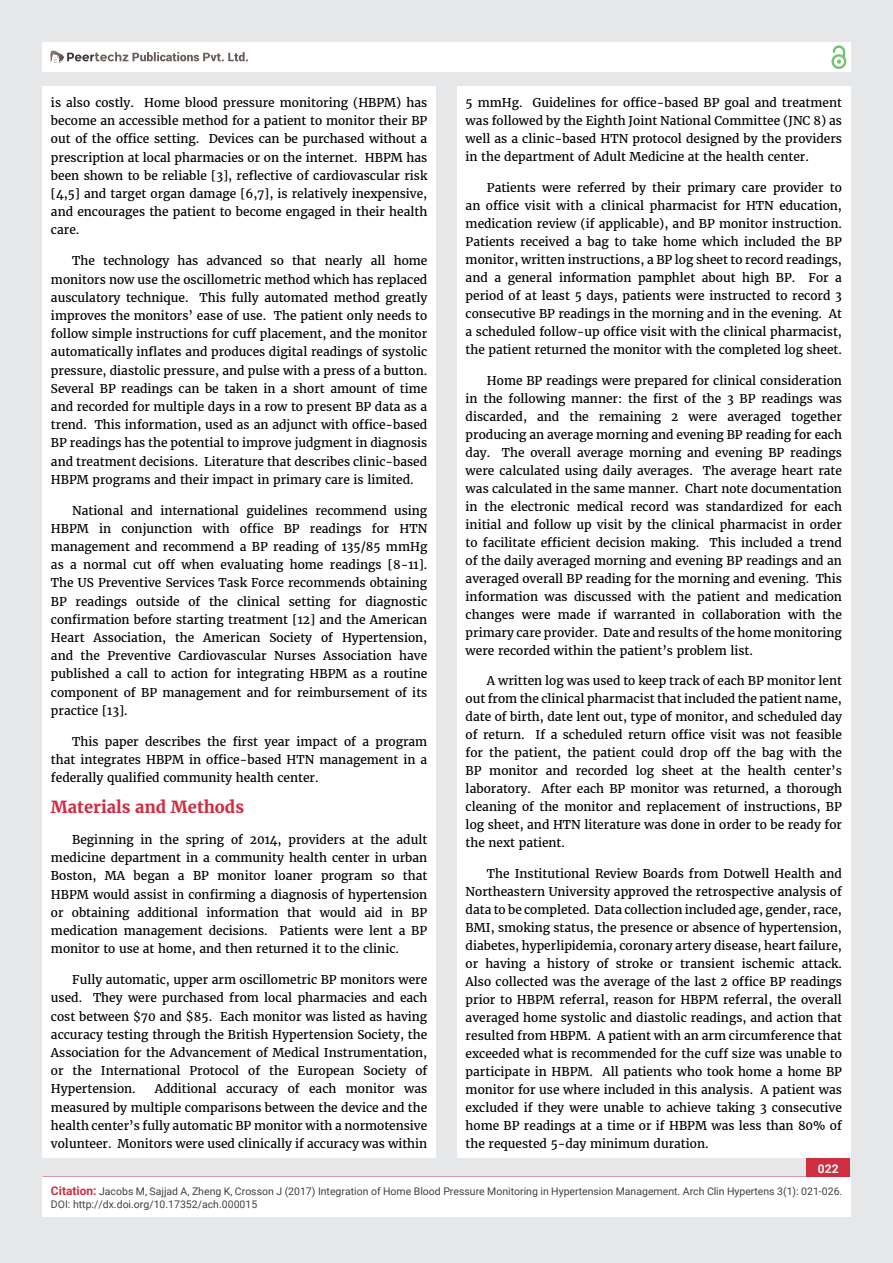
<style>
.page{position:relative;width:893px;height:1263px;background:#e6e7e8}
.page>*{position:absolute;margin:0;border:0;box-sizing:border-box;transform-origin:0 0}
.t1{font:700 16.5px "Merriweather";color:#cf2e41}
.t2{font:12px/18px "Merriweather";color:#000;text-align:justify}
.t3{font:700 12px "Roboto";color:#fff}
.t4{font:10.5px/13.5px "Roboto";color:#414042}
.s1{font-weight:700;font-size:12px;color:#cf2e41}
</style>
<div class="page">
<div style="left:42px;top:43px;width:808px;height:29px;background:#fff"></div>
<div style="left:831px;top:54px;width:15px;height:15px;border:2px solid #74c273;border-radius:50%"></div>
<svg style="left:831px;top:45px;width:15px;height:19px"></svg>
<div style="left:806px;top:1157px;width:44px;height:41px;background:#cf2e41"></div>
<svg style="left:49px;top:50px;width:199px;height:14px"></svg>
<div style="left:42px;top:1177px;width:809px;height:40px;background:#fff"></div>
<div style="left:42px;top:87px;width:394px;height:1071px;background:#fff"></div>
<div style="left:457px;top:87px;width:393px;height:1071px;background:#fff"></div>
<p class="t2" style="left:51px;top:94px;width:378px">is also costly. Home blood pressure monitoring (HBPM) has become an accessible method for a patient to monitor their BP out of the office setting. Devices can be purchased without a prescription at local pharmacies or on the internet. HBPM has been shown to be reliable [3], reflective of cardiovascular risk [4,5] and target organ damage [6,7], is relatively inexpensive, and encourages the patient to become engaged in their health care.</p>
<p class="t2" style="left:51px;top:252px;width:378px;text-indent:21px">The technology has advanced so that nearly all home monitors now use the oscillometric method which has replaced ausculatory technique. This fully automated method greatly improves the monitors’ ease of use. The patient only needs to follow simple instructions for cuff placement, and the monitor automatically inflates and produces digital readings of systolic pressure, diastolic pressure, and pulse with a press of a button.<br>Several BP readings can be taken in a short amount of time and recorded for multiple days in a row to present BP data as a trend. This information, used as an adjunct with office-based BP readings has the potential to improve judgment in diagnosis and treatment decisions. Literature that describes clinic-based HBPM programs and their impact in primary care is limited.</p>
<p class="t2" style="left:51px;top:501px;width:378px;text-indent:21px">National and international guidelines recommend using HBPM in conjunction with office BP readings for HTN management and recommend a BP reading of 135/85 mmHg as a normal cut off when evaluating home readings [8-11].<br>The US Preventive Services Task Force recommends obtaining BP readings outside of the clinical setting for diagnostic confirmation before starting treatment [12] and the American Heart Association, the American Society of Hypertension, and the Preventive Cardiovascular Nurses Association have published a call to action for integrating HBPM as a routine component of BP management and for reimbursement of its practice [13].</p>
<p class="t2" style="left:51px;top:732px;width:378px;text-indent:21px">This paper describes the first year impact of a program that integrates HBPM in office-based HTN management in a federally qualified community health center.</p>
<h1 class="t1" style="left:51px;top:797px;width:195px">Materials and Methods</h1>
<p class="t2" style="left:51px;top:831px;width:378px;text-indent:21px">Beginning in the spring of 2014, providers at the adult medicine department in a community health center in urban Boston, MA began a BP monitor loaner program so that HBPM would assist in confirming a diagnosis of hypertension or obtaining additional information that would aid in BP medication management decisions. Patients were lent a BP monitor to use at home, and then returned it to the clinic.</p>
<p class="t2" style="left:51px;top:971px;width:378px;text-indent:21px">Fully automatic, upper arm oscillometric BP monitors were used. They were purchased from local pharmacies and each cost between $70 and $85. Each monitor was listed as having accuracy testing through the British Hypertension Society, the Association for the Advancement of Medical Instrumentation, or the International Protocol of the European Society of Hypertension.</p>
<p class="t2" style="left:51px;top:1080px;width:378px;text-indent:104px">Additional accuracy of each monitor was measured by multiple comparisons between the device and the health center’s fully automatic BP monitor with a normotensive volunteer. Monitors were used clinically if accuracy was within</p>
<p class="t2" style="left:466px;top:94px;width:378px">5 mmHg. Guidelines for office-based BP goal and treatment was followed by the Eighth Joint National Committee (JNC 8) as well as a clinic-based HTN protocol designed by the providers in the department of Adult Medicine at the health center.</p>
<p class="t2" style="left:466px;top:179px;width:378px;text-indent:21px">Patients were referred by their primary care provider to an office visit with a clinical pharmacist for HTN education, medication review (if applicable), and BP monitor instruction.<br>Patients received a bag to take home which included the BP monitor, written instructions, a BP log sheet to record readings, and a general information pamphlet about high BP. For a period of at least 5 days, patients were instructed to record 3 consecutive BP readings in the morning and in the evening. At a scheduled follow-up office visit with the clinical pharmacist, the patient returned the monitor with the completed log sheet.</p>
<p class="t2" style="left:466px;top:371px;width:378px;text-indent:21px">Home BP readings were prepared for clinical consideration in the following manner: the first of the 3 BP readings was discarded, and the remaining 2 were averaged together producing an average morning and evening BP reading for each day. The overall average morning and evening BP readings were calculated using daily averages. The average heart rate was calculated in the same manner. Chart note documentation in the electronic medical record was standardized for each initial and follow up visit by the clinical pharmacist in order to facilitate efficient decision making. This included a trend of the daily averaged morning and evening BP readings and an averaged overall BP reading for the morning and evening. This information was discussed with the patient and medication changes were made if warranted in collaboration with the primary care provider. Date and results of the home monitoring were recorded within the patient’s problem list.</p>
<p class="t2" style="left:466px;top:672px;width:378px;text-indent:21px">A written log was used to keep track of each BP monitor lent out from the clinical pharmacist that included the patient name, date of birth, date lent out, type of monitor, and scheduled day of return. If a scheduled return office visit was not feasible for the patient, the patient could drop off the bag with the BP monitor and recorded log sheet at the health center’s laboratory. After each BP monitor was returned, a thorough cleaning of the monitor and replacement of instructions, BP log sheet, and HTN literature was done in order to be ready for the next patient.</p>
<p class="t2" style="left:466px;top:865px;width:378px;text-indent:21px">The Institutional Review Boards from Dotwell Health and Northeastern University approved the retrospective analysis of data to be completed. Data collection included age, gender, race, BMI, smoking status, the presence or absence of hypertension, diabetes, hyperlipidemia, coronary artery disease, heart failure, or having a history of stroke or transient ischemic attack.<br>Also collected was the average of the last 2 office BP readings prior to HBPM referral, reason for HBPM referral, the overall averaged home systolic and diastolic readings, and action that resulted from HBPM. A patient with an arm circumference that exceeded what is recommended for the cuff size was unable to participate in HBPM. All patients who took home a home BP monitor for use where included in this analysis. A patient was excluded if they were unable to achieve taking 3 consecutive home BP readings at a time or if HBPM was less than 80% of the requested 5-day minimum duration.</p>
<p class="t3" style="left:818px;top:1162px;width:22px">022</p>
<p class="t4" style="left:51px;top:1184px;width:793px"><span class="s1">Citation:</span> Jacobs M, Sajjad A, Zheng K, Crosson J (2017) Integration of Home Blood Pressure Monitoring in Hypertension Management. Arch Clin Hypertens 3(1): 021-026.<br>DOI: http://dx.doi.org/10.17352/ach.000015</p>
</div>
